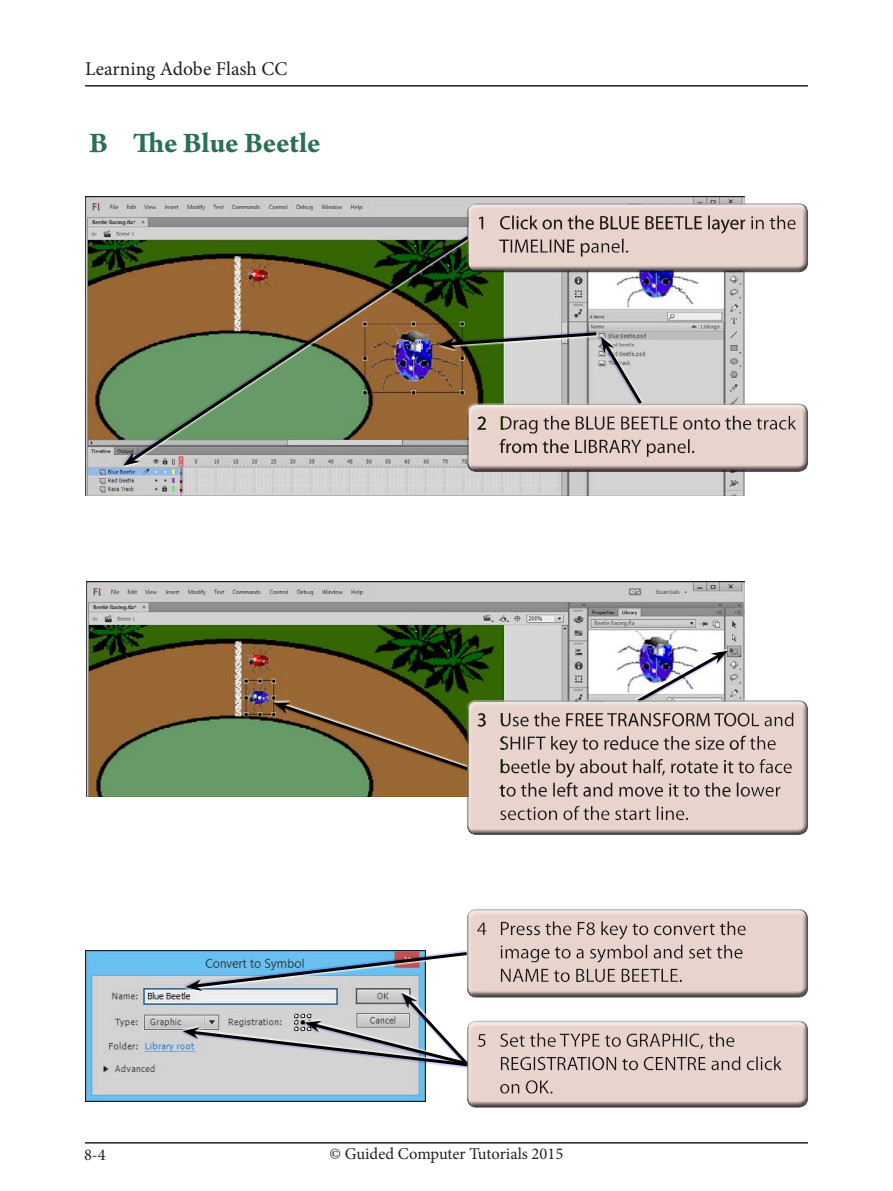
<style>
.page{position:relative;width:893px;height:1191px;background:#fff}
.page>*{position:absolute;margin:0;border:0;box-sizing:border-box;transform-origin:0 0}
.Sub-Head_point{font:700 30px "Arno Pro";color:#297150}
.t1{font:19.5px "Minion Pro";color:#231f20}
.t2{font:16.5px "Minion Pro";color:#231f20}
</style>
<div class="page">
<hr style="left:85px;top:1142px;width:723px;height:1px;background:#231f20">
<hr style="left:85px;top:85px;width:723px;height:2px;background:#231f20">
<img style="left:85px;top:196px;width:659px;height:300px">
<div style="left:121px;top:234px;width:350px;height:233px;background:#00f;opacity:.18"></div>
<svg style="left:128px;top:233px;width:344px;height:231px;background:#74764e"></svg>
<svg style="left:123px;top:452px;width:17px;height:14px"></svg>
<img style="left:86px;top:581px;width:658px;height:216px">
<div style="left:635px;top:650px;width:95px;height:54px;background:#00f;opacity:.18"></div>
<img style="left:634px;top:651px;width:94px;height:48px">
<svg style="left:274px;top:702px;width:192px;height:70px;background:#7e6c3f"></svg>
<img style="left:85px;top:950px;width:98px;height:152px">
<div style="left:466px;top:203px;width:348px;height:70px;background:#231f20;opacity:.75"></div>
<svg style="left:439px;top:330px;width:306px;height:142px;background:#afad9f"></svg>
<div style="left:466px;top:404px;width:348px;height:69px;background:#231f20;opacity:.75"></div>
<svg style="left:183px;top:909px;width:625px;height:193px"></svg>
<div style="left:466px;top:1018px;width:342px;height:85px;background:#fff;opacity:.75"></div>
<div style="left:466px;top:1021px;width:342px;height:87px;background:#231f20;opacity:.75"></div>
<div style="left:466px;top:700px;width:348px;height:136px;background:#231f20;opacity:.75"></div>
<p class="t1" style="left:85px;top:56px;width:204px">Learning Adobe Flash CC</p>
<p class="Sub-Head_point" style="left:89px;top:126px;width:233px">B The Blue Beetle</p>
<p class="t2" style="left:84px;top:1143px;width:23px">8-4</p>
<p class="t2" style="left:330px;top:1143px;width:235px">© Guided Computer Tutorials 2015</p>
</div>
